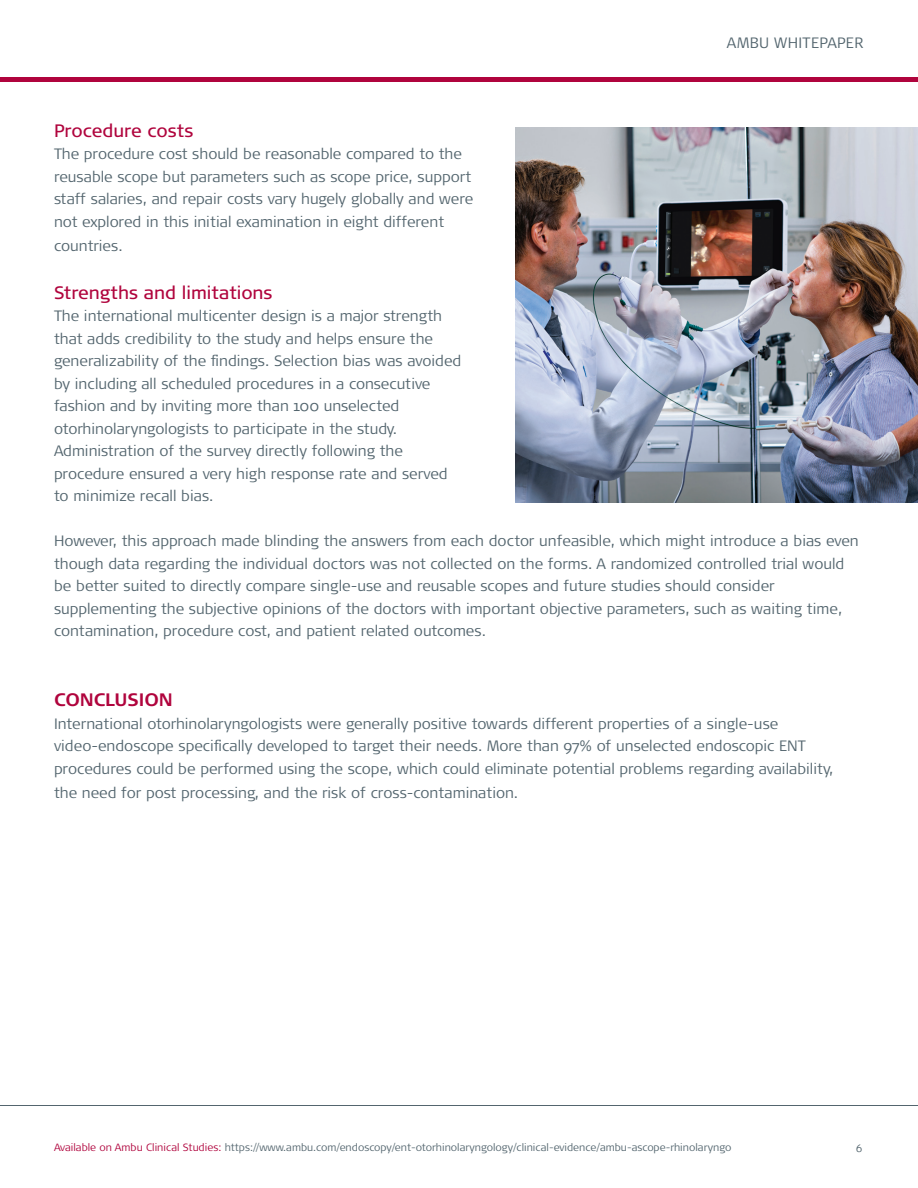
<style>
.page{position:relative;width:918px;height:1188px;background:#fff}
.page>*{position:absolute;margin:0;border:0;box-sizing:border-box;transform-origin:0 0}
.t1{font:18px "Signa OT";color:#b0043d}
.t2{font:700 18px "Signa OT";color:#b0043d}
.t3{font:300 15px/22.5px "Signa OT";color:#53656e}
.t4{font:300 15px "Signa OT";letter-spacing:.025em;color:#53656e}
.t5{font:300 10.5px "Signa OT";color:#53656e}
.s1{color:#b0043d}
</style>
<div class="page">
<div style="left:0;top:77px;width:918px;height:5px;background:#b0043d"></div>
<hr style="left:0;top:1106px;width:918px;height:1px;background:#53656e">
<img style="left:516px;top:128px;width:402px;height:374px">
<p class="t4" style="left:727px;top:34px;width:138px">AMBU WHITEPAPER</p>
<p class="t1" style="left:54px;top:120px;width:141px">Procedure costs</p>
<p class="t3" style="left:54px;top:143px;width:421px">The procedure cost should be reasonable compared to the reusable scope but parameters such as scope price, support staff salaries, and repair costs vary hugely globally and were not explored in this initial examination in eight different</p>
<p class="t3" style="left:54px;top:234px;width:70px">countries.</p>
<p class="t1" style="left:54px;top:282px;width:220px">Strengths and limitations</p>
<p class="t3" style="left:54px;top:305px;width:409px">The international multicenter design is a major strength that adds credibility to the study and helps ensure the generalizability of the findings. Selection bias was avoided by including all scheduled procedures in a consecutive fashion and by inviting more than 100 unselected otorhinolaryngologists to participate in the study.<br>Administration of the survey directly following the procedure ensured a very high response rate and served to minimize recall bias.</p>
<p class="t3" style="left:54px;top:530px;width:806px">However, this approach made blinding the answers from each doctor unfeasible, which might introduce a bias even though data regarding the individual doctors was not collected on the forms. A randomized controlled trial would be better suited to directly compare single-use and reusable scopes and future studies should consider supplementing the subjective opinions of the doctors with important objective parameters, such as waiting time, contamination, procedure cost, and patient related outcomes.</p>
<p class="t2" style="left:54px;top:689px;width:120px">CONCLUSION</p>
<p class="t3" style="left:54px;top:712px;width:781px">International otorhinolaryngologists were generally positive towards different properties of a single-use video-endoscope specifically developed to target their needs. More than 97% of unselected endoscopic ENT procedures could be performed using the scope, which could eliminate potential problems regarding availability,</p>
<p class="t3" style="left:54px;top:781px;width:466px">the need for post processing, and the risk of cross-contamination.</p>
<p class="t5" style="left:54px;top:1141px;width:679px"><span class="s1">Available on Ambu Clinical Studies:</span> https://www.ambu.com/endoscopy/ent-otorhinolaryngology/clinical-evidence/ambu-ascope-rhinolaryngo</p>
<p class="t5" style="left:856px;top:1142px;width:8px">6</p>
</div>
